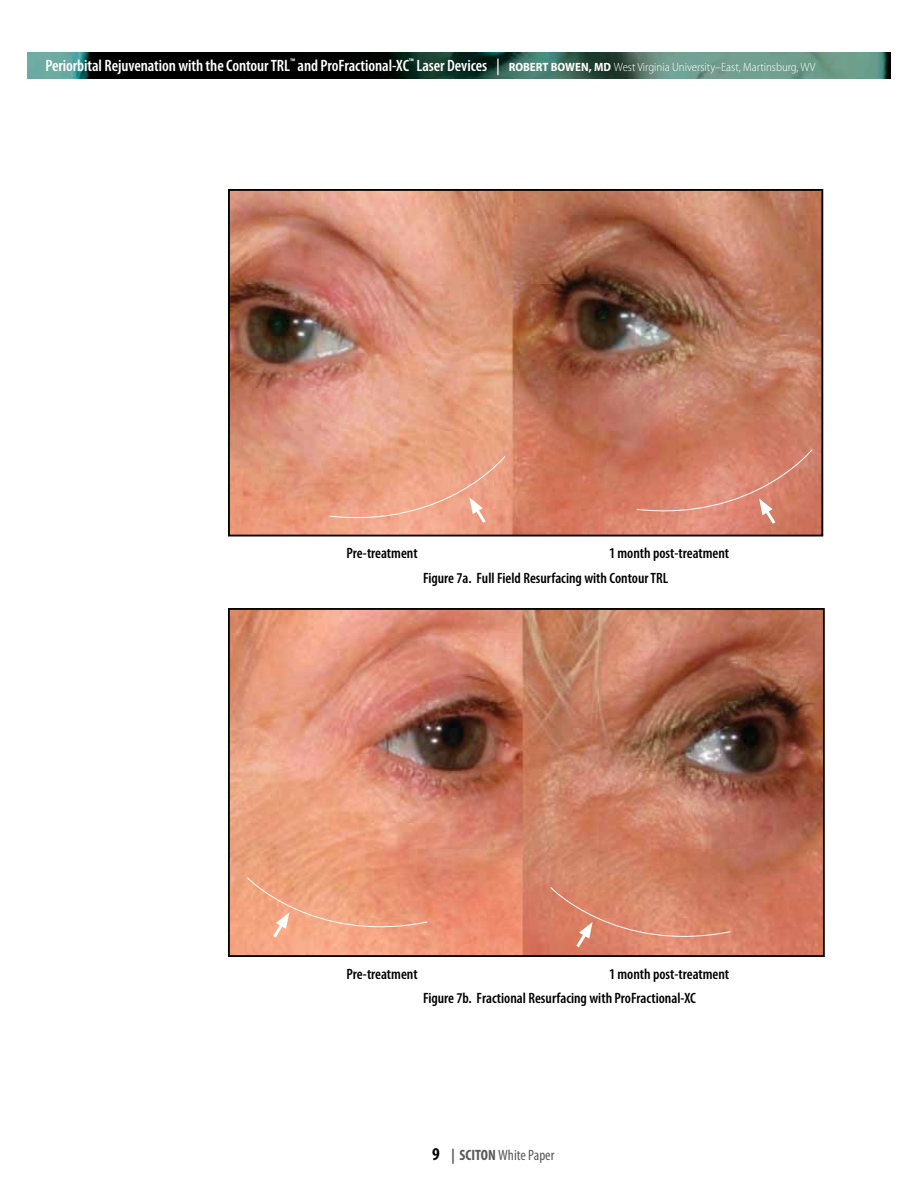
<style>
.page{position:relative;width:918px;height:1188px;background:#fff}
.page>*{position:absolute;margin:0;border:0;box-sizing:border-box;transform-origin:0 0}
.t1{font:600 condensed 16.5px "Myriad Pro";letter-spacing:-.005em;color:#fff}
.t2{font:600 condensed 15px/24.8px "Myriad Pro";color:#000}
.t3{font:condensed 15px "Myriad Pro";color:#58595b}
.s1{font-style:italic}
.s2{font-weight:700;font-stretch:semi-condensed;font-size:12px}
.s3{font-weight:300;font-stretch:semi-condensed;font-size:12px}
.s4{font-weight:700;font-size:18px;color:#000}
.s5{font-weight:700}
</style>
<div class="page">
<img style="left:27px;top:53px;width:864px;height:26px">
<img style="left:231px;top:192px;width:589px;height:341px">
<div style="left:228px;top:189px;width:595px;height:347px;border:2px solid #000"></div>
<img style="left:231px;top:611px;width:591px;height:343px">
<div style="left:228px;top:608px;width:597px;height:349px;border:2px solid #000"></div>
<svg style="left:247px;top:877px;width:181px;height:68px"></svg>
<svg style="left:550px;top:887px;width:181px;height:67px"></svg>
<svg style="left:329px;top:456px;width:177px;height:73px"></svg>
<svg style="left:636px;top:449px;width:177px;height:78px"></svg>
<p class="t1" style="left:45px;top:55px;width:772px">Periorbital Rejuvenation with the Contour TRL<sup>™</sup> and ProFractional-XC<sup>™</sup> Laser Devices <span class="s1">|</span> <span class="s2">ROBERT BOWEN, MD</span> <span class="s3">West Virginia University–East, Martinsburg, WV</span></p>
<p class="t2" style="left:346px;top:540px;width:73px">Pre-treatment</p>
<p class="t2" style="left:423px;top:540px;width:308px;text-indent:186px">1 month post-treatment<br>Figure 7a. Full Field Resurfacing with Contour TRL</p>
<p class="t2" style="left:346px;top:961px;width:73px">Pre-treatment</p>
<p class="t2" style="left:423px;top:961px;width:308px;text-indent:186px">1 month post-treatment<br>Figure 7b. Fractional Resurfacing with ProFractional-XC</p>
<p class="t3" style="left:432px;top:1146px;width:124px"><span class="s4">9</span> <span class="s5">| SCITON</span> White Paper</p>
</div>
